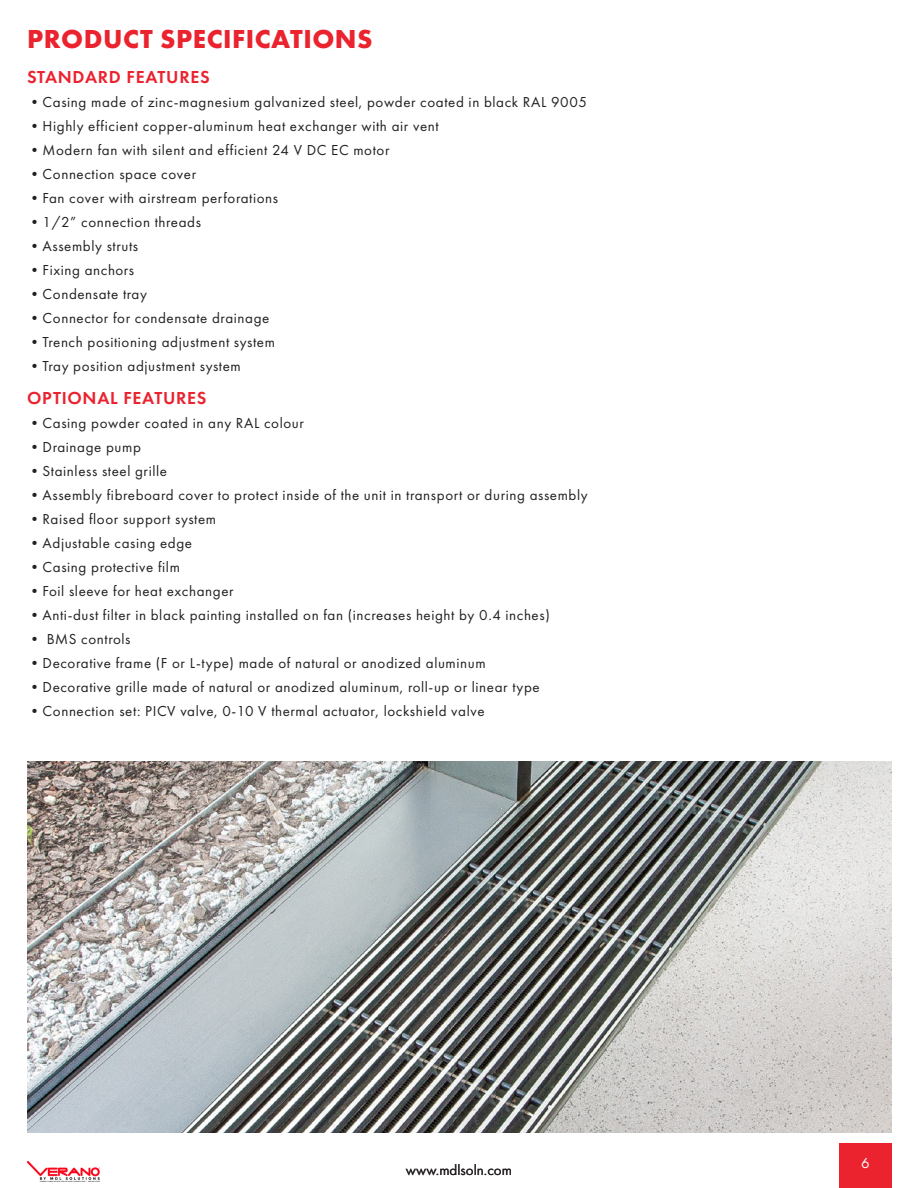
<style>
.page{position:relative;width:918px;height:1188px;background:#fff}
.page>*{position:absolute;margin:0;border:0;box-sizing:border-box;transform-origin:0 0}
.t1{font:700 27px "Futura PT";letter-spacing:.02em;color:#ea232f}
.t2{font:600 18px "Futura PT";letter-spacing:.04em;color:#ea232f}
.t3{font:15px "Futura PT";letter-spacing:.04em;color:#231f20}
.t4{font:15px "Futura PT";color:#231f20}
.t5{font:15px "Futura PT";color:#fff}
</style>
<div class="page">
<img style="left:27px;top:1161px;width:72px;height:21px">
<div style="left:839px;top:1144px;width:53px;height:44px;background:#ea232f"></div>
<img style="left:27px;top:761px;width:865px;height:372px">
<p class="t1" style="left:27px;top:21px;width:347px">PRODUCT SPECIFICATIONS</p>
<p class="t2" style="left:27px;top:65px;width:184px">STANDARD FEATURES</p>
<p class="t3" style="left:27px;top:93px;width:561px">•Casing made of zinc-magnesium galvanized steel, powder coated in black RAL 9005</p>
<p class="t3" style="left:27px;top:117px;width:413px">•Highly efficient copper-aluminum heat exchanger with air vent</p>
<p class="t3" style="left:27px;top:141px;width:364px">•Modern fan with silent and efficient 24 V DC EC motor</p>
<p class="t3" style="left:27px;top:165px;width:171px">•Connection space cover</p>
<p class="t3" style="left:27px;top:189px;width:253px">•Fan cover with airstream perforations</p>
<p class="t3" style="left:27px;top:213px;width:176px">•1/2” connection threads</p>
<p class="t3" style="left:27px;top:237px;width:113px">•Assembly struts</p>
<p class="t3" style="left:27px;top:261px;width:109px">•Fixing anchors</p>
<p class="t3" style="left:27px;top:285px;width:121px">•Condensate tray</p>
<p class="t3" style="left:27px;top:309px;width:244px">•Connector for condensate drainage</p>
<p class="t3" style="left:27px;top:333px;width:249px">•Trench positioning adjustment system</p>
<p class="t3" style="left:27px;top:357px;width:215px">•Tray position adjustment system</p>
<p class="t2" style="left:27px;top:387px;width:181px">OPTIONAL FEATURES</p>
<p class="t3" style="left:27px;top:414px;width:278px">•Casing powder coated in any RAL colour</p>
<p class="t3" style="left:27px;top:438px;width:115px">•Drainage pump</p>
<p class="t3" style="left:27px;top:462px;width:142px">•Stainless steel grille</p>
<p class="t3" style="left:27px;top:486px;width:562px">•Assembly fibreboard cover to protect inside of the unit in transport or during assembly</p>
<p class="t3" style="left:27px;top:510px;width:191px">•Raised floor support system</p>
<p class="t3" style="left:27px;top:534px;width:167px">•Adjustable casing edge</p>
<p class="t3" style="left:27px;top:558px;width:154px">•Casing protective film</p>
<p class="t3" style="left:27px;top:582px;width:208px">•Foil sleeve for heat exchanger</p>
<p class="t3" style="left:27px;top:606px;width:524px">•Anti-dust filter in black painting installed on fan (increases height by 0.4 inches)</p>
<p class="t3" style="left:27px;top:630px;width:105px">• BMS controls</p>
<p class="t3" style="left:27px;top:654px;width:460px">•Decorative frame (F or L-type) made of natural or anodized aluminum</p>
<p class="t3" style="left:27px;top:678px;width:514px">•Decorative grille made of natural or anodized aluminum, roll-up or linear type</p>
<p class="t3" style="left:27px;top:702px;width:459px">•Connection set: PICV valve, 0-10 V thermal actuator, lockshield valve</p>
<p class="t4" style="left:406px;top:1161px;width:108px">www.mdlsoln.com</p>
<p class="t5" style="left:861px;top:1154px;width:10px">6</p>
</div>
